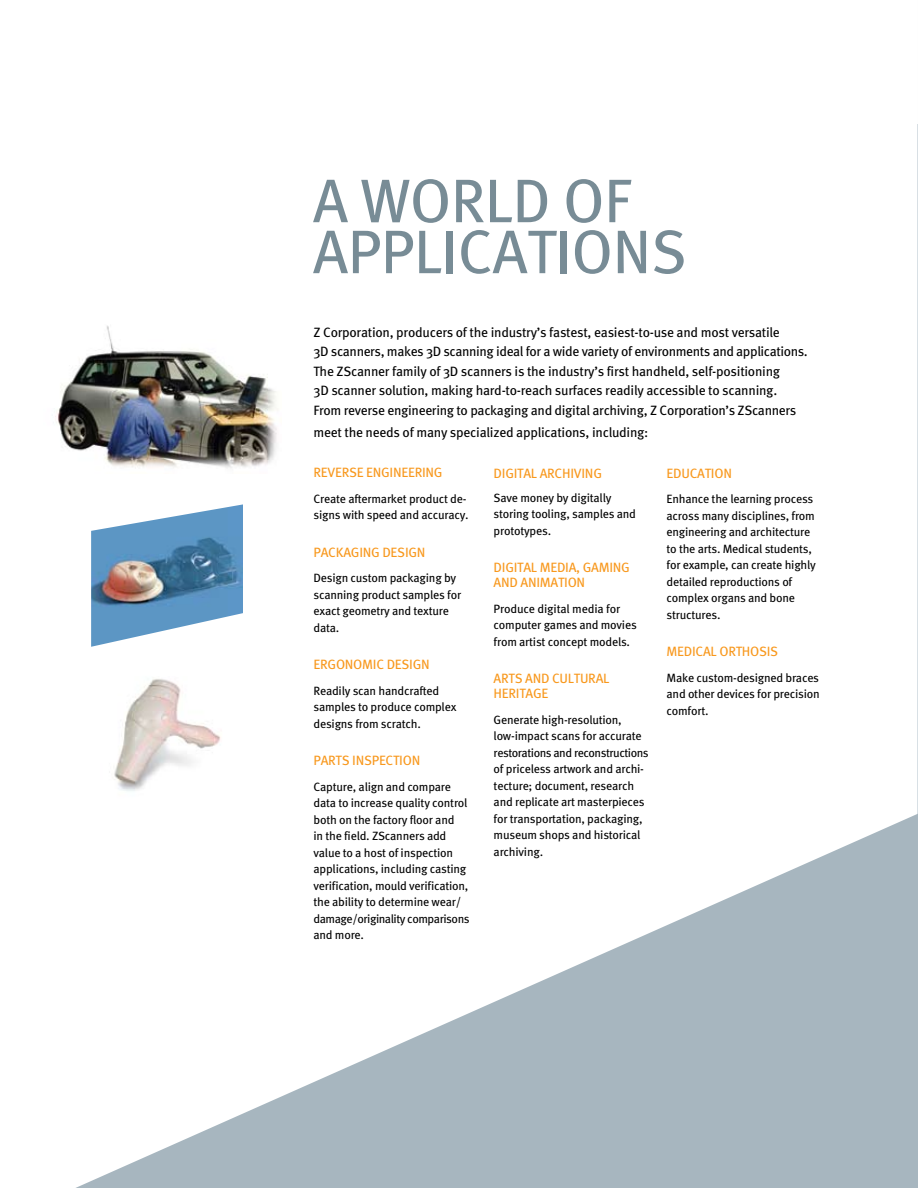
<style>
.page{position:relative;width:918px;height:1188px;background:#fff}
.page>*{position:absolute;margin:0;border:0;box-sizing:border-box;transform-origin:0 0}
.t1{font:61.5px/51px "Meta OT";letter-spacing:-.015em;color:#788c96}
.t2{font:13.5px/19.5px "Meta OT";letter-spacing:-.02em;color:#000}
.t3{font:13.5px/15px "Meta OT";letter-spacing:-.02em;color:#f8981d}
.t4{font:12px/16.5px "Meta OT";letter-spacing:-.02em;color:#000}
</style>
<div class="page">
<hr style="left:917px;top:124px;width:1px;height:867px;background:#d8e0e5">
<hr style="left:917px;top:0;width:1px;height:213px;background:#f8981d">
<svg style="left:76px;top:814px;width:842px;height:374px"></svg>
<img style="left:85px;top:679px;width:153px;height:137px">
<img style="left:55px;top:325px;width:223px;height:143px">
<img style="left:91px;top:504px;width:152px;height:143px">
<h1 class="t1" style="left:313px;top:176px;width:376px">A WORLD OF<br>APPLICATIONS</h1>
<p class="t2" style="left:314px;top:323px;width:496px">Z Corporation, producers of the industry’s fastest, easiest-to-use and most versatile<br>3D scanners, makes 3D scanning ideal for a wide variety of environments and applications.<br>The ZScanner family of 3D scanners is the industry’s first handheld, self-positioning<br>3D scanner solution, making hard-to-reach surfaces readily accessible to scanning.<br>From reverse engineering to packaging and digital archiving, Z Corporation’s ZScanners</p>
<p class="t2" style="left:314px;top:422px;width:336px">meet the needs of many specialized applications, including:</p>
<p class="t3" style="left:314px;top:465px;width:131px">REVERSE ENGINEERING</p>
<p class="t4" style="left:314px;top:491px;width:157px">Create aftermarket product de&shy;signs with speed and accuracy.</p>
<p class="t3" style="left:314px;top:545px;width:114px">PACKAGING DESIGN</p>
<p class="t4" style="left:314px;top:570px;width:149px">Design custom packaging by scanning product samples for exact geometry and texture data.</p>
<p class="t3" style="left:314px;top:657px;width:118px">ERGONOMIC DESIGN</p>
<p class="t4" style="left:314px;top:683px;width:144px">Readily scan handcrafted samples to produce complex designs from scratch.</p>
<p class="t3" style="left:314px;top:753px;width:108px">PARTS INSPECTION</p>
<p class="t4" style="left:314px;top:779px;width:158px">Capture, align and compare data to increase quality control both on the factory floor and<br>in the field. ZScanners add value to a host of inspection applications, including casting verification, mould verification, the ability to determine wear/ damage/originality comparisons and more.</p>
<p class="t3" style="left:494px;top:466px;width:110px">DIGITAL ARCHIVING</p>
<p class="t4" style="left:494px;top:489px;width:144px">Save money by digitally storing tooling, samples and prototypes.</p>
<p class="t3" style="left:494px;top:560px;width:138px">DIGITAL MEDIA, GAMING<br>AND ANIMATION</p>
<p class="t4" style="left:494px;top:600px;width:145px">Produce digital media for computer games and movies from artist concept models.</p>
<p class="t3" style="left:494px;top:671px;width:117px">ARTS AND CULTURAL<br>HERITAGE</p>
<p class="t4" style="left:494px;top:711px;width:157px">Generate high-resolution, low-impact scans for accurate restorations and reconstructions of priceless artwork and archi&shy;tecture; document, research and replicate art masterpieces for transportation, packaging, museum shops and historical archiving.</p>
<p class="t3" style="left:667px;top:466px;width:67px">EDUCATION</p>
<p class="t4" style="left:667px;top:491px;width:151px">Enhance the learning process across many disciplines, from engineering and architecture to the arts. Medical students, for example, can create highly detailed reproductions of complex organs and bone structures.</p>
<p class="t3" style="left:667px;top:644px;width:113px">MEDICAL ORTHOSIS</p>
<p class="t4" style="left:667px;top:669px;width:155px;text-align:justify">Make custom-designed braces and other devices for precision comfort.</p>
</div>
